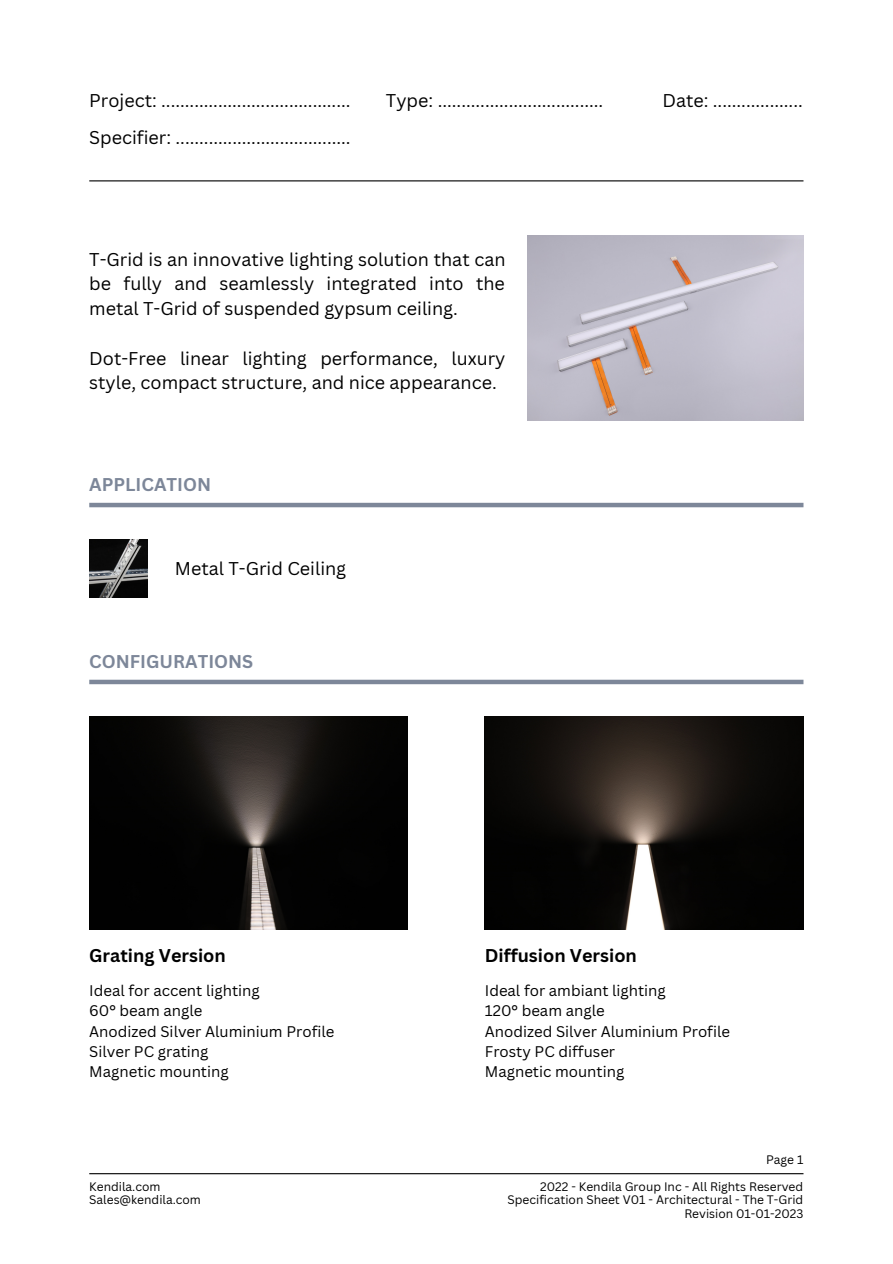
<style>
.page{position:relative;width:893px;height:1264px;background:#fff}
.page>*{position:absolute;margin:0;border:0;box-sizing:border-box;transform-origin:0 0}
.t1{font:18px/24.8px "Canva Sans";color:#000}
.t2{font:700 18px "Canva Sans";color:#000}
.t3{font:700 18px "Canva Sans";color:#7d8799}
.t4{font:15px/20.2px "Canva Sans";color:#000}
.t5{font:12px/13.6px "Canva Sans";color:#000;text-align:right}
</style>
<div class="page">
<hr style="left:89px;top:180px;width:714px;height:1px;background:#000">
<hr style="left:89px;top:1173px;width:714px;height:1px;background:#000">
<hr style="left:89px;top:503px;width:714px;height:4px;background:#7d8799">
<img style="left:89px;top:540px;width:59px;height:57px">
<div style="left:89px;top:679px;width:714px;height:5px;background:#7d8799"></div>
<img style="left:527px;top:236px;width:276px;height:184px">
<img style="left:89px;top:716px;width:318px;height:213px">
<img style="left:485px;top:716px;width:318px;height:213px">
<p class="t1" style="left:89px;top:81px;width:263px;line-height:37.3px">Project: ........................................<br>Specifier: .....................................</p>
<p class="t1" style="left:386px;top:87px;width:219px">Type: ...................................</p>
<p class="t1" style="left:662px;top:87px;width:142px">Date: ...................</p>
<p class="t1" style="left:89px;top:246px;width:418px;text-align:justify">T-Grid is an innovative lighting solution that can be fully and seamlessly integrated into the metal T-Grid of suspended gypsum ceiling.</p>
<p class="t1" style="left:89px;top:345px;width:417px">Dot-Free linear lighting performance, luxury style, compact structure, and nice appearance.</p>
<p class="t3" style="left:89px;top:472px;width:123px">APPLICATION</p>
<p class="t1" style="left:175px;top:556px;width:173px">Metal T-Grid Ceiling</p>
<p class="t3" style="left:89px;top:649px;width:165px">CONFIGURATIONS</p>
<p class="t2" style="left:89px;top:943px;width:138px">Grating Version</p>
<p class="t2" style="left:485px;top:943px;width:154px">Diffusion Version</p>
<p class="t4" style="left:89px;top:980px;width:247px">Ideal for accent lighting<br>60° beam angle<br>Anodized Silver Aluminium Profile<br>Silver PC grating<br>Magnetic mounting</p>
<p class="t4" style="left:485px;top:980px;width:247px">Ideal for ambiant lighting<br>120° beam angle<br>Anodized Silver Aluminium Profile<br>Frosty PC diffuser<br>Magnetic mounting</p>
<p class="t5" style="left:89px;top:1179px;width:113px;text-align:left">Kendila.com<br>Sales@kendila.com</p>
<p class="t5" style="left:540px;top:1146px;width:264px;line-height:26.4px">Page 1<br>2022 - Kendila Group Inc - All Rights Reserved</p>
<p class="t5" style="left:507px;top:1192px;width:297px">Specification Sheet V01 - Architectural - The T-Grid<br>Revision 01-01-2023</p>
</div>
